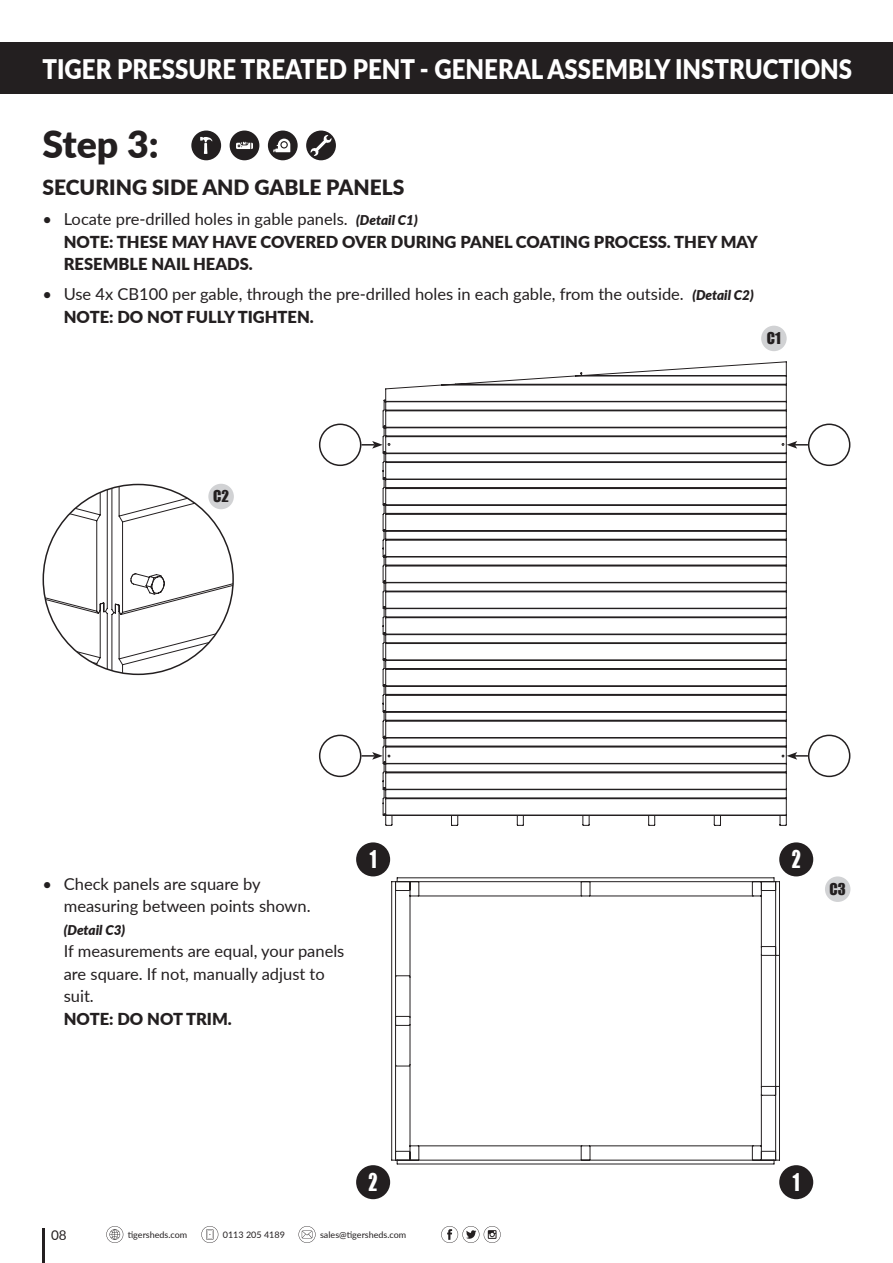
<style>
.page{position:relative;width:893px;height:1263px;background:#fff}
.page>*{position:absolute;margin:0;border:0;box-sizing:border-box;transform-origin:0 0}
.t1{font:900 37.5px "Lato";color:#231f20}
.t2{font:900 27px "Lato";color:#fff;scale:.89 1}
.t3{font:22.5px "Impact";color:#fff;scale:.8 1}
.t4{font:900 21px "Lato";color:#231f20}
.t5{font:16.5px/22.5px "Lato";color:#231f20}
.t6{font:900 16.5px/22.5px "Lato";color:#231f20}
.t7{font:15px "Impact";color:#231f20}
.t8{font:italic 900 13.5px "Lato";color:#231f20}
.t9{font:13.5px "Lato";color:#231f20}
.t10{font:9px "Lato";color:#231f20}
.s1{font-weight:400}
.s2{font-style:italic;font-size:13.5px}
.s3{font-weight:900;font-style:italic;font-size:13.5px}
.s4{font-weight:900}
</style>
<div class="page">
<div style="left:0;top:43px;width:893px;height:51px;background:#231f20"></div>
<hr style="left:43px;top:1229px;width:2px;height:34px;background:#231f20">
<svg style="left:441px;top:1226px;width:60px;height:17px"></svg>
<svg style="left:201px;top:1226px;width:17px;height:17px"></svg>
<svg style="left:299px;top:1226px;width:17px;height:17px"></svg>
<svg style="left:106px;top:1226px;width:17px;height:17px"></svg>
<div style="left:808px;top:423px;width:42px;height:43px;border:2px solid #231f20;border-radius:50%"></div>
<div style="left:808px;top:735px;width:42px;height:42px;border:2px solid #231f20;border-radius:50%"></div>
<svg style="left:787px;top:441px;width:21px;height:8px"></svg>
<svg style="left:787px;top:752px;width:21px;height:8px"></svg>
<div style="left:319px;top:423px;width:42px;height:43px;border:2px solid #231f20;border-radius:50%"></div>
<svg style="left:361px;top:441px;width:21px;height:8px"></svg>
<div style="left:319px;top:735px;width:42px;height:42px;border:2px solid #231f20;border-radius:50%"></div>
<svg style="left:361px;top:752px;width:21px;height:8px"></svg>
<svg style="left:43px;top:484px;width:190px;height:190px"></svg>
<div style="left:761px;top:326px;width:26px;height:25px;background:#d1d2d4;border-radius:50%"></div>
<div style="left:208px;top:484px;width:26px;height:25px;background:#d1d2d4;border-radius:50%"></div>
<svg style="left:396px;top:882px;width:379px;height:278px"></svg>
<svg style="left:396px;top:1066px;width:13px;height:1px"></svg>
<svg style="left:396px;top:975px;width:13px;height:1px"></svg>
<hr style="left:410px;top:977px;width:1px;height:40px;background:#231f20">
<hr style="left:410px;top:1024px;width:1px;height:40px;background:#231f20">
<hr style="left:410px;top:896px;width:1px;height:81px;background:#231f20">
<hr style="left:410px;top:1064px;width:1px;height:82px;background:#231f20">
<hr style="left:589px;top:895px;width:164px;height:1px;background:#231f20">
<hr style="left:418px;top:895px;width:164px;height:1px;background:#231f20">
<hr style="left:418px;top:1145px;width:164px;height:1px;background:#231f20">
<hr style="left:589px;top:1145px;width:164px;height:1px;background:#231f20">
<hr style="left:761px;top:955px;width:1px;height:132px;background:#231f20">
<hr style="left:779px;top:955px;width:1px;height:131px;background:#231f20">
<hr style="left:775px;top:955px;width:1px;height:131px;background:#231f20">
<hr style="left:761px;top:1095px;width:1px;height:51px;background:#231f20">
<hr style="left:761px;top:896px;width:1px;height:50px;background:#231f20">
<svg style="left:396px;top:1016px;width:15px;height:10px"></svg>
<hr style="left:391px;top:882px;width:1px;height:278px;background:#231f20">
<hr style="left:395px;top:882px;width:1px;height:278px;background:#231f20">
<hr style="left:397px;top:1160px;width:377px;height:1px;background:#231f20">
<svg style="left:392px;top:1145px;width:27px;height:19px"></svg>
<hr style="left:397px;top:1163px;width:377px;height:1px;background:#231f20">
<svg style="left:581px;top:1145px;width:10px;height:16px"></svg>
<hr style="left:397px;top:881px;width:377px;height:1px;background:#231f20">
<hr style="left:397px;top:877px;width:377px;height:1px;background:#231f20">
<svg style="left:392px;top:878px;width:27px;height:18px"></svg>
<svg style="left:581px;top:881px;width:10px;height:15px"></svg>
<hr style="left:775px;top:1086px;width:1px;height:74px;background:#231f20">
<svg style="left:752px;top:1145px;width:27px;height:19px"></svg>
<hr style="left:779px;top:1086px;width:1px;height:74px;background:#231f20">
<svg style="left:761px;top:1086px;width:18px;height:10px"></svg>
<svg style="left:752px;top:878px;width:27px;height:18px"></svg>
<hr style="left:775px;top:882px;width:1px;height:73px;background:#231f20">
<hr style="left:779px;top:882px;width:1px;height:73px;background:#231f20">
<svg style="left:761px;top:946px;width:18px;height:10px"></svg>
<div style="left:779px;top:842px;width:34px;height:34px;background:#231f20;border-radius:50%"></div>
<div style="left:356px;top:842px;width:34px;height:34px;background:#231f20;border-radius:50%"></div>
<div style="left:779px;top:1165px;width:34px;height:34px;background:#231f20;border-radius:50%"></div>
<div style="left:356px;top:1165px;width:34px;height:34px;background:#231f20;border-radius:50%"></div>
<div style="left:825px;top:876px;width:25px;height:26px;background:#d1d2d4;border-radius:50%"></div>
<svg style="left:382px;top:361px;width:405px;height:465px"></svg>
<div style="left:230px;top:131px;width:29px;height:29px;background:#231f20;border-radius:50%"></div>
<svg style="left:236px;top:142px;width:17px;height:7px"></svg>
<div style="left:191px;top:131px;width:30px;height:29px;background:#231f20;border-radius:50%"></div>
<svg style="left:200px;top:137px;width:12px;height:17px"></svg>
<div style="left:268px;top:131px;width:30px;height:29px;background:#231f20;border-radius:50%"></div>
<svg style="left:273px;top:139px;width:17px;height:13px"></svg>
<div style="left:306px;top:131px;width:30px;height:29px;background:#231f20;border-radius:50%"></div>
<svg style="left:310px;top:135px;width:22px;height:21px"></svg>
<h2 class="t2" style="left:43px;top:49px;width:911px">TIGER PRESSURE TREATED PENT - GENERAL ASSEMBLY INSTRUCTIONS</h2>
<h1 class="t1" style="left:43px;top:116px;width:118px">Step 3:</h1>
<p class="t4" style="left:43px;top:172px;width:363px">SECURING SIDE AND GABLE PANELS</p>
<p class="t6" style="left:64px;top:207px;width:696px;text-indent:-21px"><span class="s1">• Locate pre-drilled holes in gable panels.</span> <span class="s2">(Detail C1)<br></span>NOTE: THESE MAY HAVE COVERED OVER DURING PANEL COATING PROCESS. THEY MAY<br>RESEMBLE NAIL HEADS.</p>
<p class="t5" style="left:64px;top:282px;width:691px;text-indent:-21px">• Use 4x CB100 per gable, through the pre-drilled holes in each gable, from the outside. <span class="s3">(Detail C2)<br></span><span class="s4">NOTE: DO NOT FULLY TIGHTEN.</span></p>
<p class="t7" style="left:767px;top:327px;width:16px">C1</p>
<p class="t7" style="left:213px;top:485px;width:17px">C2</p>
<p class="t5" style="left:64px;top:872px;width:248px;text-indent:-21px">• Check panels are square by measuring between points shown.</p>
<p class="t8" style="left:64px;top:920px;width:63px">(Detail C3)</p>
<p class="t5" style="left:64px;top:939px;width:282px">If measurements are equal, your panels are square. If not, manually adjust to suit.</p>
<p class="t6" style="left:64px;top:1007px;width:170px">NOTE: DO NOT TRIM.</p>
<h3 class="t3" style="left:370px;top:842px;width:10px">1</h3>
<h3 class="t3" style="left:792px;top:842px;width:13px">2</h3>
<p class="t7" style="left:830px;top:877px;width:18px">C3</p>
<h3 class="t3" style="left:369px;top:1165px;width:13px">2</h3>
<h3 class="t3" style="left:793px;top:1165px;width:10px">1</h3>
<p class="t9" style="left:51px;top:1225px;width:17px">08</p>
<p class="t10" style="left:128px;top:1228px;width:61px">tigersheds.com</p>
<p class="t10" style="left:223px;top:1228px;width:64px">0113 205 4189</p>
<p class="t10" style="left:320px;top:1228px;width:88px">sales@tigersheds.com</p>
</div>
